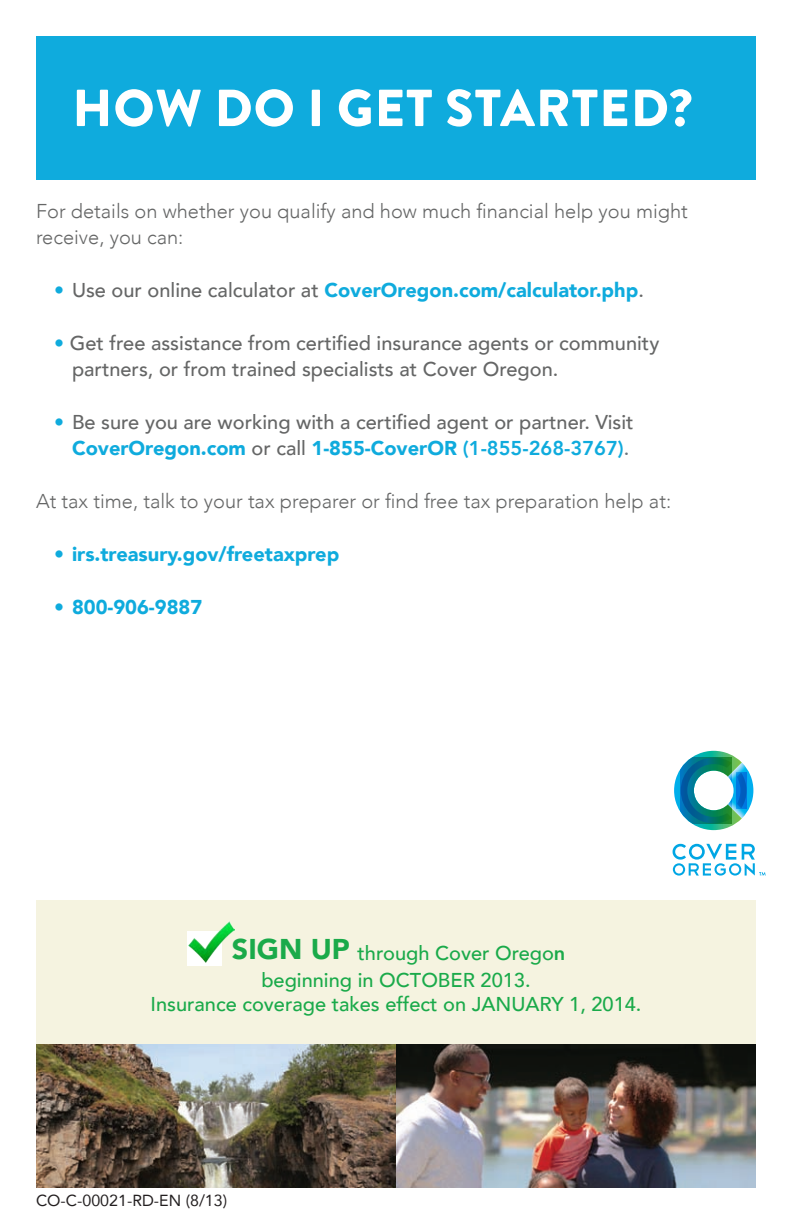
<style>
.page{position:relative;width:792px;height:1224px;background:#fff}
.page>*{position:absolute;margin:0;border:0;box-sizing:border-box;transform-origin:0 0}
.t1{font:900 52px "Brandon Grotesque";letter-spacing:.02em;color:#fff}
.body_copy{font:900 28.6px "Avenir";color:#1aaa4a}
.body_copy-2{font:500 20px/26px "Avenir";color:#656666}
.body_copy-3{font:300 20px/26px "Avenir";color:#656666}
.body_copy-4{font:900 20px "Avenir";color:#0fabdd}
.body_copy-5{font:500 20px/24px "Avenir";color:#1aaa4a;text-align:center}
.t2{font:16px "Avenir";color:#231f20}
.s1{font-weight:800}
.s2{font-weight:500;color:#656666}
.s3{font-weight:800;color:#0fabdd}
.s4{font-weight:900;color:#0fabdd}
.s5{color:#6a747b}
</style>
<div class="page">
<div style="left:36px;top:36px;width:720px;height:144px;background:#0fabdd"></div>
<img style="left:36px;top:1044px;width:720px;height:144px">
<div style="left:36px;top:900px;width:720px;height:144px;background:#f5f3e0"></div>
<div style="left:187px;top:931px;width:35px;height:35px;background:#fff"></div>
<img style="left:189px;top:921px;width:46px;height:41px">
<img style="left:747px;top:769px;width:6px;height:43px">
<svg style="left:674px;top:751px;width:73px;height:79px"></svg>
<svg style="left:673px;top:844px;width:93px;height:32px"></svg>
<p class="t1" style="left:72px;top:71px;width:622px">HOW DO I GET STARTED?</p>
<p class="body_copy-3" style="left:36px;top:198px;width:653px">For details on whether you qualify and how much financial help you might receive, you can:</p>
<p class="body_copy-4" style="left:54px;top:273px;width:591px"><span class="s1">•</span> <span class="s2">Use our online calculator at</span> CoverOregon.com/calculator.php<span class="s2">.</span></p>
<p class="body_copy-2" style="left:72px;top:329px;width:589px;text-indent:-18px"><span class="s3">•</span> Get free assistance from certified insurance agents or community partners, or from trained specialists at Cover Oregon.</p>
<p class="body_copy-2" style="left:54px;top:408px;width:581px;text-align:right"><span class="s3">•</span> Be sure you are working with a certified agent or partner. Visit<br><span class="s4">CoverOregon.com</span> or call <span class="s4">1-855-CoverOR</span> <span class="s3">(1-855-268-3767)</span><span class="s5">.</span></p>
<p class="body_copy-3" style="left:36px;top:488px;width:637px">At tax time, talk to your tax preparer or find free tax preparation help at:</p>
<p class="body_copy-4" style="left:54px;top:537px;width:287px"><span class="s1">•</span> irs.treasury.gov/freetaxprep</p>
<p class="body_copy-4" style="left:54px;top:590px;width:150px"><span class="s1">•</span> 800-906-9887</p>
<p class="body_copy" style="left:232px;top:925px;width:119px">SIGN UP</p>
<p class="body_copy-5" style="left:358px;top:940px;width:209px">through Cover Orego<span class="s1">n</span></p>
<p class="body_copy-5" style="left:150px;top:967px;width:493px">beginning in OCTOBER 2013.<br>Insurance coverage takes effect on JANUARY 1, 2014.</p>
<p class="t2" style="left:36px;top:1188px;width:193px">CO-C-00021-RD-EN (8/13)</p>
</div>
